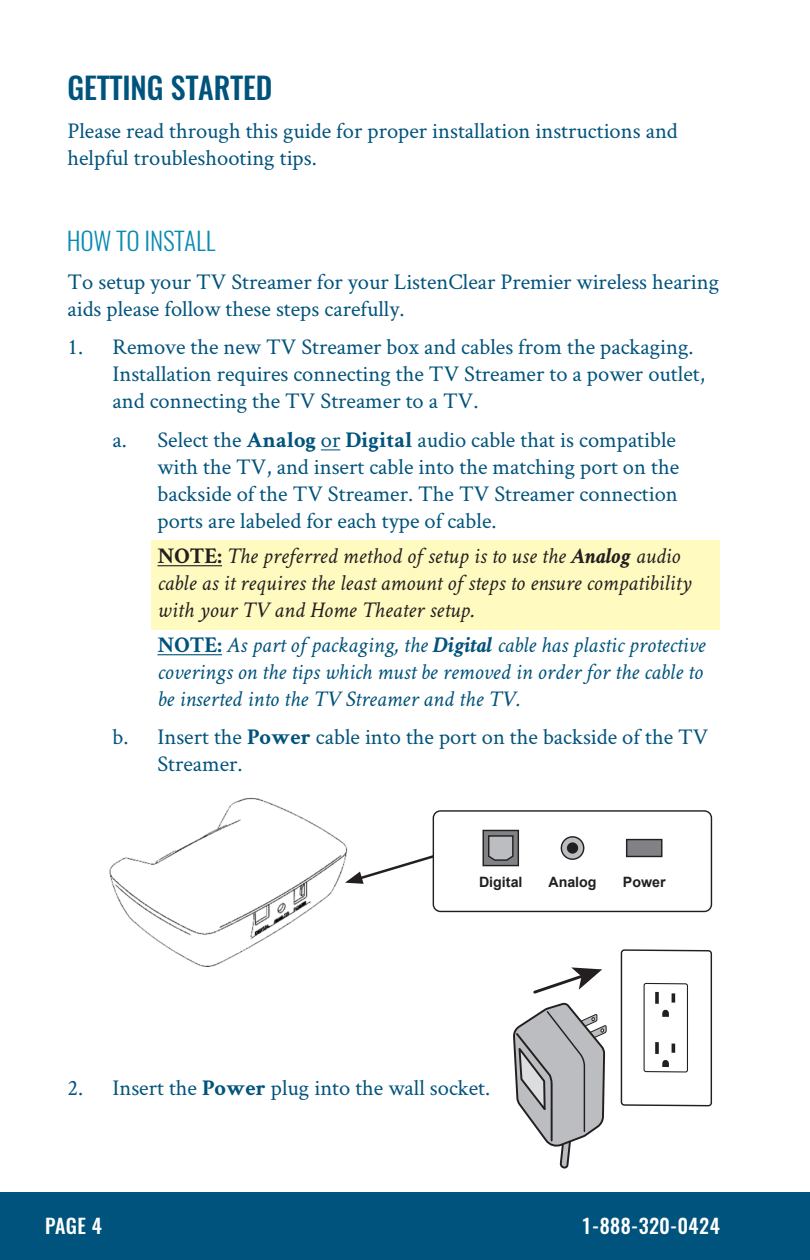
<style>
.page{position:relative;width:810px;height:1260px;background:#fff}
.page>*{position:absolute;margin:0;border:0;box-sizing:border-box;transform-origin:0 0}
.t1{font:500 30px "Oswald";color:#00537c}
.t2{font:italic 300 25px "Oswald";color:#0b8ab0}
.t3{font:22.5px/27px "Crimson Text";color:#00537c}
.t4{font:italic 22.5px/27px "Crimson Text";color:#00537c;text-align:justify}
.t5{font:italic 22.5px/27px "Crimson Text";color:#231f20}
.t6{font:500 20px "Oswald";letter-spacing:.025em;color:#fff}
.t7{font:700 14.25px "Arial";color:#231f20}
.s1{font-weight:700}
.s2{font-weight:700;font-style:normal}
</style>
<div class="page">
<div style="left:0;top:1192px;width:810px;height:68px;background:#00537c"></div>
<div style="left:151px;top:540px;width:569px;height:90px;background:#fffbc0"></div>
<svg style="left:321px;top:449px;width:19px;height:1px"></svg>
<hr style="left:158px;top:565px;width:64px;height:1px;background:#231f20">
<hr style="left:158px;top:654px;width:64px;height:1px;background:#00537c">
<img style="left:109px;top:797px;width:239px;height:170px">
<div style="left:433px;top:810px;width:279px;height:102px;border:1px solid #231f20;border-radius:7px"></div>
<svg style="left:561px;top:837px;width:23px;height:22px"></svg>
<div style="left:561px;top:836px;width:23px;height:24px;border:1px solid #231f20;border-radius:50%"></div>
<div style="left:567px;top:842px;width:11px;height:12px;background:#231f20;border-radius:50%"></div>
<div style="left:483px;top:830px;width:35px;height:36px;background:#808285"></div>
<div style="left:483px;top:830px;width:36px;height:36px;border:1px solid #231f20"></div>
<svg style="left:488px;top:835px;width:26px;height:26px"></svg>
<div style="left:627px;top:840px;width:35px;height:16px;background:#808285"></div>
<div style="left:626px;top:839px;width:36px;height:18px;border:1px solid #231f20"></div>
<svg style="left:345px;top:853px;width:90px;height:31px"></svg>
<div style="left:621px;top:949px;width:91px;height:157px;border:1px solid #231f20;border-radius:3px"></div>
<div style="left:644px;top:983px;width:44px;height:90px;border:1px solid #231f20;border-radius:2px"></div>
<svg style="left:655px;top:992px;width:4px;height:12px"></svg>
<svg style="left:672px;top:993px;width:3px;height:10px"></svg>
<svg style="left:662px;top:1010px;width:7px;height:7px"></svg>
<svg style="left:655px;top:1042px;width:4px;height:12px"></svg>
<svg style="left:672px;top:1044px;width:3px;height:9px"></svg>
<svg style="left:662px;top:1060px;width:7px;height:7px"></svg>
<svg style="left:513px;top:967px;width:94px;height:202px"></svg>
<p class="t1" style="left:68px;top:67px;width:207px">GETTING STARTED</p>
<p class="t3" style="left:68px;top:117px;width:612px">Please read through this guide for proper installation instructions and helpful troubleshooting tips.</p>
<p class="t2" style="left:68px;top:224px;width:153px">HOW TO INSTALL</p>
<p class="t3" style="left:68px;top:268px;width:653px">To setup your TV Streamer for your ListenClear Premier wireless hearing aids please follow these steps carefully.</p>
<p class="t3" style="left:112px;top:333px;width:594px;text-indent:-45px">1. Remove the new TV Streamer box and cables from the packaging.<br>Installation requires connecting the TV Streamer to a power outlet, and connecting the TV Streamer to a TV.</p>
<p class="t3" style="left:158px;top:425px;width:523px;text-indent:-45px">a. Select the <span class="s1">Analog</span> or <span class="s1">Digital</span> audio cable that is compatible with the TV, and insert cable into the matching port on the backside of the TV Streamer. The TV Streamer connection ports are labeled for each type of cable.</p>
<p class="t5" style="left:158px;top:542px;width:535px"><span class="s2">NOTE:</span> The preferred method of setup is to use the <span class="s1">Analog</span> audio cable as it requires the least amount of steps to ensure compatibility with your TV and Home Theater setup.</p>
<p class="t4" style="left:158px;top:631px;width:549px"><span class="s2">NOTE:</span> As part of packaging, the <span class="s1">Digital</span> cable has plastic protective coverings on the tips which must be removed in order for the cable to be inserted into the TV Streamer and the TV.</p>
<p class="t3" style="left:158px;top:723px;width:552px;text-indent:-45px">b. Insert the <span class="s1">Power</span> cable into the port on the backside of the TV<br>Streamer.</p>
<p class="t7" style="left:479px;top:872px;width:45px">Digital</p>
<p class="t7" style="left:548px;top:872px;width:50px">Analog</p>
<p class="t7" style="left:623px;top:872px;width:44px">Power</p>
<p class="t3" style="left:68px;top:1073px;width:424px">2. Insert the <span class="s1">Power</span> plug into the wall socket.</p>
<p class="t6" style="left:45px;top:1212px;width:59px">PAGE 4</p>
<p class="t6" style="left:582px;top:1212px;width:140px">1-888-320-0424</p>
</div>
